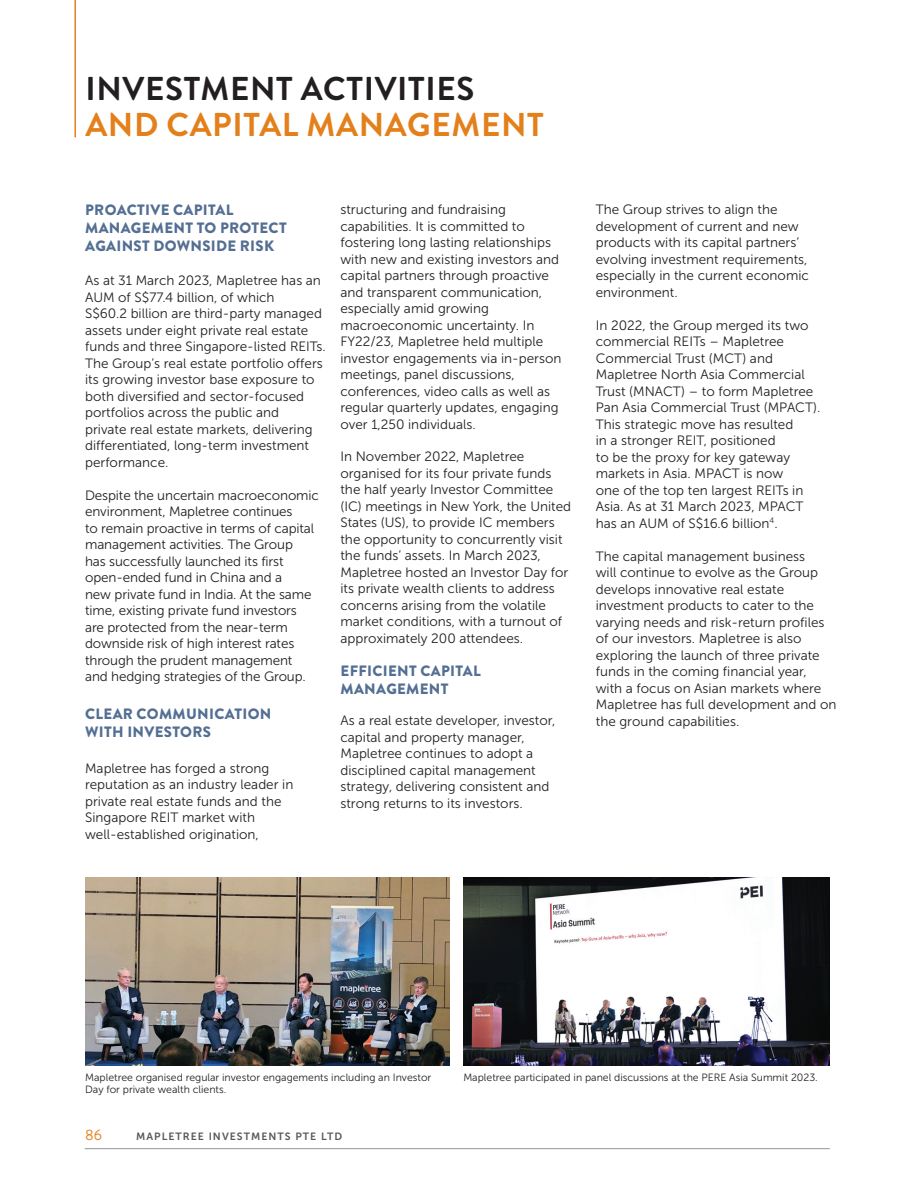
<style>
.page{position:relative;width:915px;height:1191px;background:#fff}
.page>*{position:absolute;margin:0;border:0;box-sizing:border-box;transform-origin:0 0}
.Main_Header{font:700 33px "Brandon Grotesque";letter-spacing:.02em;color:#231f20}
.Main_Header_2{font:700 33px "Brandon Grotesque";letter-spacing:.02em;color:#e4801b}
.Body_header_1{font:900 15px/18px "Brandon Grotesque";letter-spacing:.02em;color:#546f93}
.t1{font:15px "Brandon Grotesque";color:#e4801b}
.Body_text{font:13.5px/16.5px "Museo Sans 300";color:#231f20}
.Footnote{font:10.5px/12px "Museo Sans 300";color:#231f20}
.t2{font:10.5px "Museo Sans 700";letter-spacing:.1em;color:#57585a}
</style>
<div class="page">
<img style="left:85px;top:877px;width:364px;height:188px">
<img style="left:463px;top:877px;width:366px;height:188px">
<hr style="left:74px;top:0;width:2px;height:137px;background:#e4801b">
<hr style="left:85px;top:1148px;width:744px;height:1px;background:#939598">
<p class="Main_Header" style="left:85px;top:65px;width:390px">INVESTMENT ACTIVITIES</p>
<p class="Main_Header_2" style="left:85px;top:101px;width:460px">AND CAPITAL MANAGEMENT</p>
<p class="Body_header_1" style="left:85px;top:201px;width:203px">PROACTIVE CAPITAL<br>MANAGEMENT TO PROTECT<br>AGAINST DOWNSIDE RISK</p>
<p class="Body_text" style="left:85px;top:272px;width:242px">As at 31 March 2023, Mapletree has an AUM of S$77.4 billion, of which<br>S$60.2 billion are third-party managed assets under eight private real estate funds and three Singapore-listed REITs.<br>The Group’s real estate portfolio offers its growing investor base exposure to both diversified and sector-focused portfolios across the public and<br>private real estate markets, delivering differentiated, long-term investment performance.</p>
<p class="Body_text" style="left:85px;top:487px;width:235px">Despite the uncertain macroeconomic environment, Mapletree continues<br>to remain proactive in terms of capital management activities. The Group<br>has successfully launched its first open-ended fund in China and a<br>new private fund in India. At the same time, existing private fund investors are protected from the near-term downside risk of high interest rates through the prudent management<br>and hedging strategies of the Group.</p>
<p class="Body_header_1" style="left:85px;top:705px;width:188px">CLEAR COMMUNICATION<br>WITH INVESTORS</p>
<p class="Body_text" style="left:85px;top:760px;width:210px">Mapletree has forged a strong reputation as an industry leader in private real estate funds and the<br>Singapore REIT market with well-established origination,</p>
<p class="Body_text" style="left:340px;top:201px;width:222px">structuring and fundraising capabilities. It is committed to fostering long lasting relationships with new and existing investors and capital partners through proactive and transparent communication, especially amid growing macroeconomic uncertainty. In FY22/23, Mapletree held multiple investor engagements via in-person meetings, panel discussions, conferences, video calls as well as regular quarterly updates, engaging over 1,250 individuals.</p>
<p class="Body_text" style="left:340px;top:448px;width:232px">In November 2022, Mapletree organised for its four private funds the half yearly Investor Committee (IC) meetings in New York, the United States (US), to provide IC members the opportunity to concurrently visit the funds’ assets. In March 2023, Mapletree hosted an Investor Day for its private wealth clients to address concerns arising from the volatile market conditions, with a turnout of approximately 200 attendees.</p>
<p class="Body_header_1" style="left:340px;top:661px;width:141px">EFFICIENT CAPITAL<br>MANAGEMENT</p>
<p class="Body_text" style="left:340px;top:712px;width:216px">As a real estate developer, investor, capital and property manager, Mapletree continues to adopt a disciplined capital management strategy, delivering consistent and strong returns to its investors.</p>
<p class="Body_text" style="left:595px;top:201px;width:214px">The Group strives to align the development of current and new products with its capital partners’ evolving investment requirements, especially in the current economic environment.</p>
<p class="Body_text" style="left:595px;top:317px;width:226px">In 2022, the Group merged its two commercial REITs – Mapletree<br>Commercial Trust (MCT) and<br>Mapletree North Asia Commercial<br>Trust (MNACT) – to form Mapletree<br>Pan Asia Commercial Trust (MPACT).<br>This strategic move has resulted<br>in a stronger REIT, positioned<br>to be the proxy for key gateway markets in Asia. MPACT is now<br>one of the top ten largest REITs in<br>Asia. As at 31 March 2023, MPACT has an AUM of S$16.6 billion<sup>4</sup>.</p>
<p class="Body_text" style="left:595px;top:548px;width:242px">The capital management business<br>will continue to evolve as the Group develops innovative real estate investment products to cater to the varying needs and risk-return profiles of our investors. Mapletree is also exploring the launch of three private funds in the coming financial year, with a focus on Asian markets where Mapletree has full development and on the ground capabilities.</p>
<p class="Footnote" style="left:85px;top:1072px;width:347px">Mapletree organised regular investor engagements including an Investor<br>Day for private wealth clients.</p>
<p class="t1" style="left:85px;top:1124px;width:18px">86</p>
<p class="t2" style="left:136px;top:1130px;width:207px">MAPLETREE INVESTMENTS PTE LTD</p>
<p class="Footnote" style="left:463px;top:1072px;width:356px">Mapletree participated in panel discussions at the PERE Asia Summit 2023.</p>
</div>
